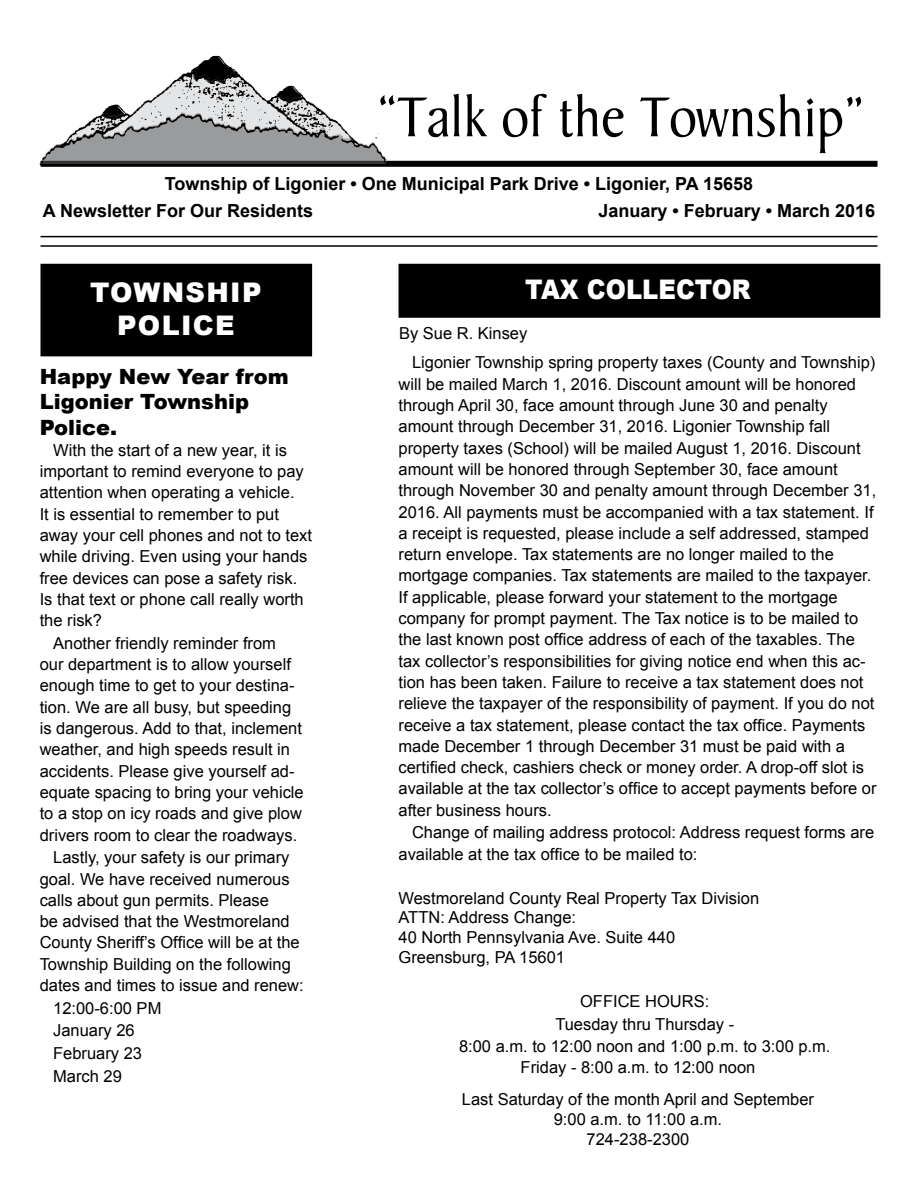
<style>
.page{position:relative;width:918px;height:1188px;background:#fff}
.page>*{position:absolute;margin:0;border:0;box-sizing:border-box;transform-origin:0 0}
.t1{font:60px "Persuasion S Si";color:#000;scale:.95 1}
.t2{font:900 27px "Arial";letter-spacing:.015em;color:#fff;scale:.9 1}
.t3{font:900 27px "Arial";letter-spacing:.05em;color:#fff}
.t4{font:900 27px "Arial";letter-spacing:.015em;color:#fff}
.t5{font:900 21px/25.2px "Arial";color:#000}
.t6{font:700 18px/27px "Arial";color:#000}
.t7{font:16.5px/21.3px "Arial";color:#000}
</style>
<div class="page">
<div style="left:399px;top:265px;width:481px;height:52px;background:#000"></div>
<div style="left:399px;top:264px;width:481px;height:54px;border:2px solid #000"></div>
<div style="left:40px;top:161px;width:838px;height:6px;background:#000"></div>
<hr style="left:40px;top:236px;width:838px;height:1px;background:#000">
<hr style="left:40px;top:245px;width:838px;height:2px;background:#000">
<div style="left:41px;top:265px;width:270px;height:91px;background:#000"></div>
<div style="left:40px;top:264px;width:272px;height:92px;border:2px solid #000"></div>
<img style="left:40px;top:55px;width:349px;height:109px">
<h1 class="t1" style="left:378px;top:84px;width:512px">“Talk of the Township”</h1>
<p class="t6" style="left:43px;top:171px;width:712px;text-indent:122px">Township of Ligonier • One Municipal Park Drive • Ligonier, PA 15658<br>A Newsletter For Our Residents</p>
<p class="t6" style="left:599px;top:198px;width:278px">January • February • March 2016</p>
<h2 class="t3" style="left:90px;top:273px;width:173px">TOWNSHIP</h2>
<h2 class="t2" style="left:525px;top:270px;width:252px">Tax Collector</h2>
<h2 class="t4" style="left:117px;top:305px;width:116px">POLICE</h2>
<p class="t7" style="left:412px;top:318px;width:465px;line-height:29.7px;text-indent:-13px">By Sue R. Kinsey<br>Ligonier Township spring property taxes (County and Township)</p>
<p class="t7" style="left:399px;top:373px;width:480px">will be mailed March 1, 2016. Discount amount will be honored through April 30, face amount through June 30 and penalty amount through December 31, 2016. Ligonier Township fall property taxes (School) will be mailed August 1, 2016. Discount amount will be honored through September 30, face amount through November 30 and penalty amount through December 31, 2016. All payments must be accompanied with a tax statement. If a receipt is requested, please include a self addressed, stamped return envelope. Tax statements are no longer mailed to the mortgage companies. Tax statements are mailed to the taxpayer.<br>If applicable, please forward your statement to the mortgage company for prompt payment. The Tax notice is to be mailed to the last known post office address of each of the taxables. The tax collector’s responsibilities for giving notice end when this ac&shy;tion has been taken. Failure to receive a tax statement does not relieve the taxpayer of the responsibility of payment. If you do not receive a tax statement, please contact the tax office. Payments made December 1 through December 31 must be paid with a certified check, cashiers check or money order. A drop-off slot is available at the tax collector’s office to accept payments before or after business hours.</p>
<p class="t7" style="left:399px;top:822px;width:477px;text-indent:13px">Change of mailing address protocol: Address request forms are available at the tax office to be mailed to:</p>
<p class="t7" style="left:399px;top:888px;width:362px;line-height:19.8px">Westmoreland County Real Property Tax Division<br>ATTN: Address Change:<br>40 North Pennsylvania Ave. Suite 440<br>Greensburg, PA 15601</p>
<p class="t7" style="left:459px;top:990px;width:373px;line-height:22.6px;text-align:center">OFFICE HOURS:<br>Tuesday thru Thursday -<br>8:00 a.m. to 12:00 noon and 1:00 p.m. to 3:00 p.m.</p>
<p class="t7" style="left:462px;top:1052px;width:354px;line-height:31.8px;text-align:center">Friday - 8:00 a.m. to 12:00 noon<br>Last Saturday of the month April and September</p>
<p class="t7" style="left:554px;top:1109px;width:170px;line-height:19.8px;text-align:center">9:00 a.m. to 11:00 a.m.<br>724-238-2300</p>
<p class="t5" style="left:40px;top:363px;width:251px">Happy New Year from<br>Ligonier Township<br>Police.</p>
<p class="t7" style="left:53px;top:440px;width:235px">With the start of a new year, it is</p>
<p class="t7" style="left:40px;top:461px;width:266px">important to remind everyone to pay</p>
<p class="t7" style="left:40px;top:482px;width:256px">attention when operating a vehicle.</p>
<p class="t7" style="left:40px;top:503px;width:241px">It is essential to remember to put</p>
<p class="t7" style="left:40px;top:525px;width:274px">away your cell phones and not to text</p>
<p class="t7" style="left:40px;top:546px;width:269px">while driving. Even using your hands</p>
<p class="t7" style="left:40px;top:567px;width:259px">free devices can pose a safety risk.</p>
<p class="t7" style="left:40px;top:589px;width:266px">Is that text or phone call really worth</p>
<p class="t7" style="left:40px;top:610px;width:64px">the risk?</p>
<p class="t7" style="left:53px;top:633px;width:224px">Another friendly reminder from</p>
<p class="t7" style="left:40px;top:654px;width:253px">our department is to allow yourself</p>
<p class="t7" style="left:40px;top:675px;width:256px">enough time to get to your destina-</p>
<p class="t7" style="left:40px;top:697px;width:253px">tion. We are all busy, but speeding</p>
<p class="t7" style="left:40px;top:718px;width:264px">is dangerous. Add to that, inclement</p>
<p class="t7" style="left:40px;top:739px;width:252px">weather, and high speeds result in</p>
<p class="t7" style="left:40px;top:760px;width:256px">accidents. Please give yourself ad-</p>
<p class="t7" style="left:40px;top:782px;width:266px">equate spacing to bring your vehicle</p>
<p class="t7" style="left:40px;top:803px;width:264px">to a stop on icy roads and give plow</p>
<p class="t7" style="left:40px;top:824px;width:259px">drivers room to clear the roadways.</p>
<p class="t7" style="left:53px;top:847px;width:238px">Lastly, your safety is our primary</p>
<p class="t7" style="left:40px;top:868px;width:252px">goal. We have received numerous</p>
<p class="t7" style="left:40px;top:890px;width:231px">calls about gun permits. Please</p>
<p class="t7" style="left:40px;top:911px;width:252px">be advised that the Westmoreland</p>
<p class="t7" style="left:40px;top:932px;width:262px">County Sheriff’s Office will be at the</p>
<p class="t7" style="left:40px;top:953px;width:253px">Township Building on the following</p>
<p class="t7" style="left:40px;top:975px;width:266px">dates and times to issue and renew:</p>
<p class="t7" style="left:53px;top:997px;width:110px">12:00-6:00 PM</p>
<p class="t7" style="left:53px;top:1020px;width:83px">January 26</p>
<p class="t7" style="left:53px;top:1043px;width:90px">February 23</p>
<p class="t7" style="left:53px;top:1065px;width:70px">March 29</p>
</div>
